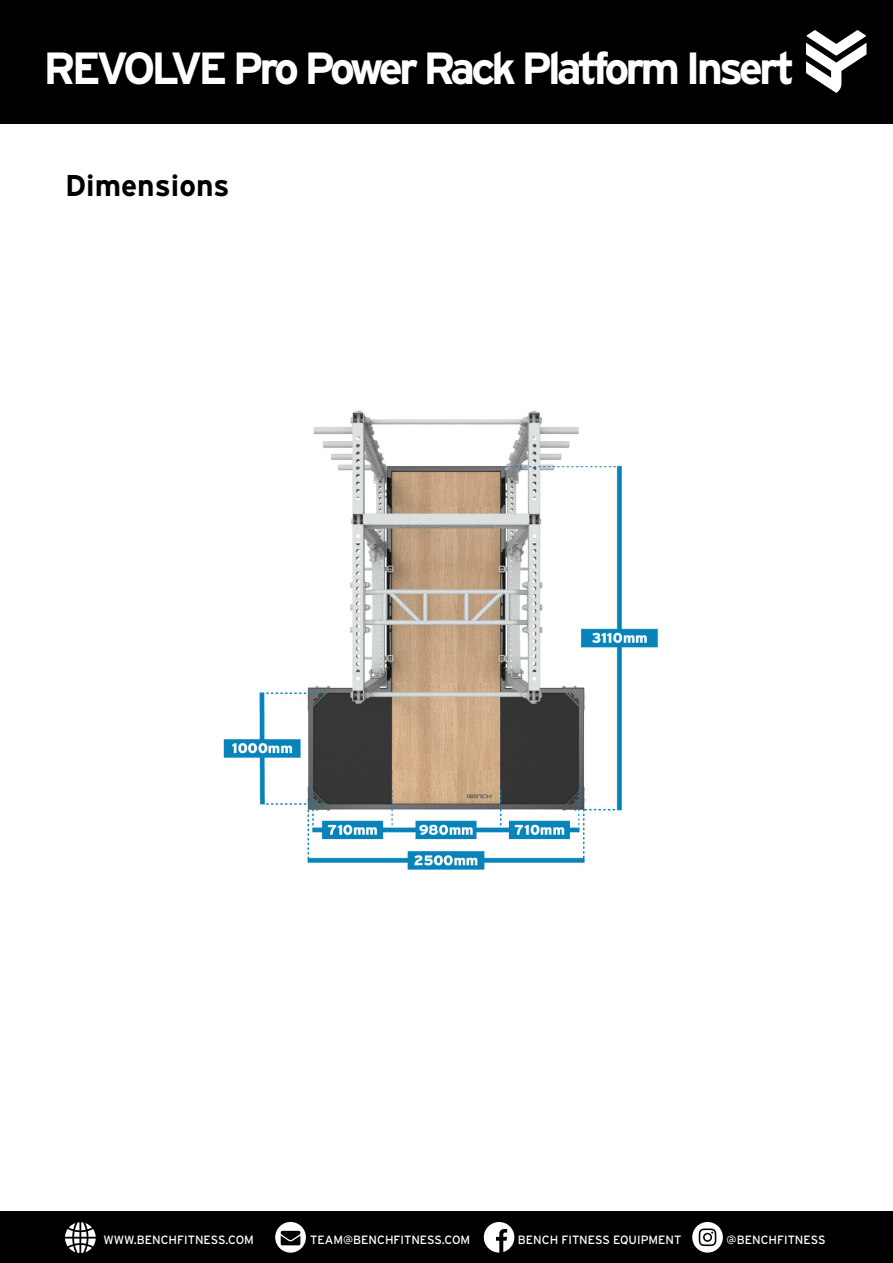
<style>
.page{position:relative;width:893px;height:1263px;background:#fff}
.page>*{position:absolute;margin:0;border:0;box-sizing:border-box;transform-origin:0 0}
.t1{font:700 45px "Interstate";letter-spacing:-.09em;color:#fff}
.t2{font:700 30px "Interstate";color:#000}
.t3{font:12px "Interstate";color:#fff}
</style>
<div class="page">
<div style="left:0;top:0;width:893px;height:123px;background:#000"></div>
<svg style="left:806px;top:30px;width:60px;height:63px"></svg>
<div style="left:0;top:1212px;width:893px;height:51px;background:#000"></div>
<svg style="left:275px;top:1222px;width:31px;height:30px"></svg>
<svg style="left:484px;top:1222px;width:31px;height:30px"></svg>
<svg style="left:692px;top:1222px;width:31px;height:30px"></svg>
<svg style="left:65px;top:1222px;width:31px;height:31px"></svg>
<img style="left:223px;top:410px;width:436px;height:460px">
<h1 class="t1" style="left:44px;top:43px;width:753px">REVOLVE Pro Power Rack Platform Insert</h1>
<h2 class="t2" style="left:65px;top:169px;width:166px">Dimensions</h2>
<p class="t3" style="left:104px;top:1233px;width:152px">WWW.BENCHFITNESS.COM</p>
<p class="t3" style="left:310px;top:1233px;width:162px">TEAM@BENCHFITNESS.COM</p>
<p class="t3" style="left:518px;top:1233px;width:165px">BENCH FITNESS EQUIPMENT</p>
<p class="t3" style="left:727px;top:1233px;width:100px">@BENCHFITNESS</p>
</div>
